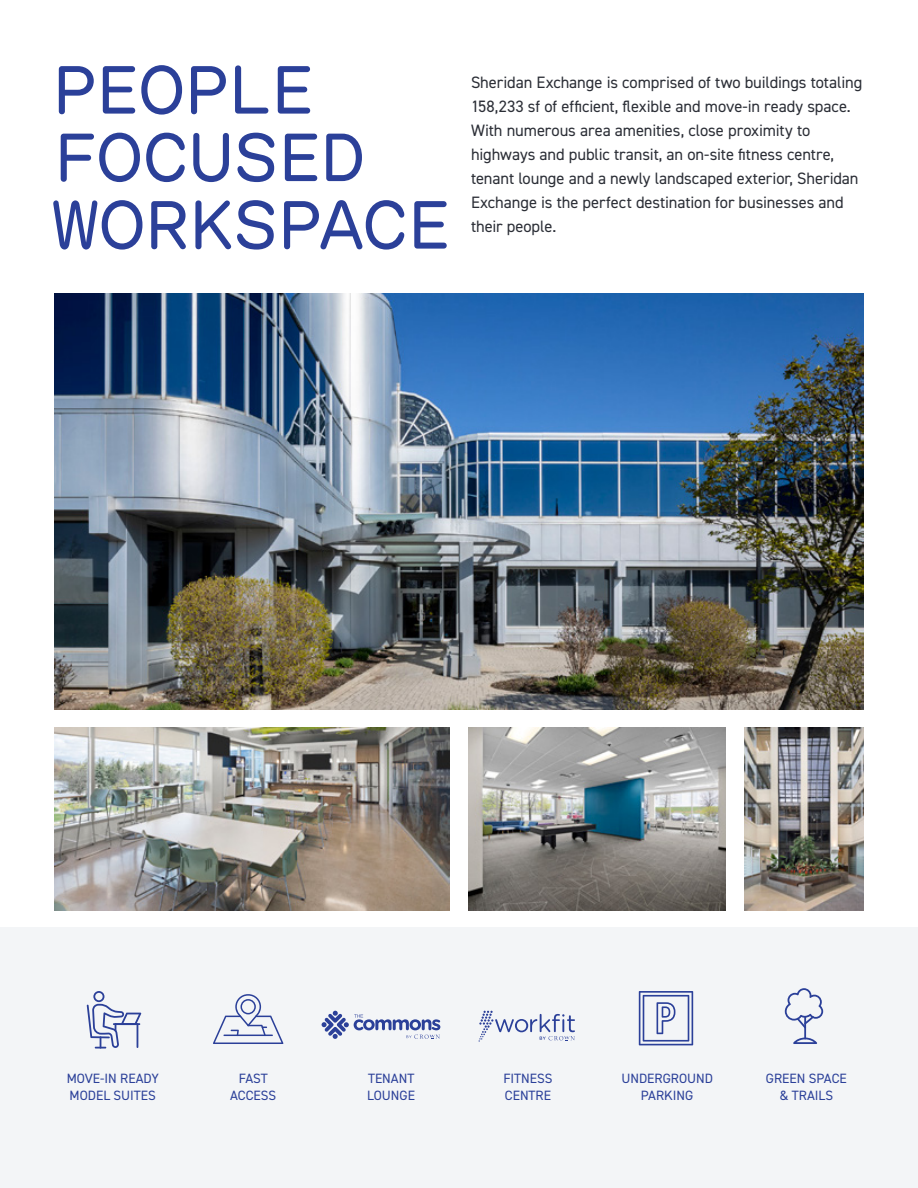
<style>
.page{position:relative;width:918px;height:1188px;background:#fff}
.page>*{position:absolute;margin:0;border:0;box-sizing:border-box;transform-origin:0 0}
.t1{font:67.5px/67.5px "GT Maru Mono Trial";letter-spacing:-.045em;color:#2b4099}
.t2{font:16.5px/24px "DIN2014";letter-spacing:-.005em;color:#2b2e36}
.t3{font:13.5px/16.2px "DIN2014";color:#2b4099}
</style>
<div class="page">
<div style="left:0;top:927px;width:918px;height:261px;background:#f3f5f7"></div>
<img style="left:54px;top:293px;width:810px;height:416px">
<img style="left:54px;top:727px;width:396px;height:183px">
<img style="left:468px;top:727px;width:258px;height:183px">
<img style="left:744px;top:727px;width:120px;height:183px">
<hr style="left:804px;top:1016px;width:2px;height:23px;background:#2b4099">
<svg style="left:785px;top:988px;width:38px;height:40px"></svg>
<svg style="left:793px;top:1038px;width:24px;height:6px"></svg>
<svg style="left:213px;top:994px;width:70px;height:50px"></svg>
<svg style="left:87px;top:991px;width:54px;height:58px"></svg>
<svg style="left:639px;top:991px;width:54px;height:54px"></svg>
<svg style="left:322px;top:1011px;width:118px;height:28px"></svg>
<svg style="left:479px;top:1011px;width:96px;height:31px"></svg>
<h1 class="t1" style="left:52px;top:59px;width:404px">PEOPLE<br>FOCUSED<br>WORKSPACE</h1>
<p class="t2" style="left:471px;top:70px;width:393px">Sheridan Exchange is comprised of two buildings totaling 158,233 sf of efficient, flexible and move-in ready space.<br>With numerous area amenities, close proximity to highways and public transit, an on-site fitness centre, tenant lounge and a newly landscaped exterior, Sheridan Exchange is the perfect destination for businesses and their people.</p>
<p class="t3" style="left:67px;top:1070px;width:94px">MOVE-IN READY<br>MODEL SUITES</p>
<p class="t3" style="left:230px;top:1070px;width:48px;text-align:center">FAST<br>ACCESS</p>
<p class="t3" style="left:367px;top:1070px;width:49px">TENANT<br>LOUNGE</p>
<p class="t3" style="left:621px;top:1070px;width:93px;text-align:center">UNDERGROUND<br>PARKING</p>
<p class="t3" style="left:503px;top:1070px;width:51px">FITNESS<br>CENTRE</p>
<p class="t3" style="left:766px;top:1070px;width:82px;text-align:center">GREEN SPACE &amp; TRAILS</p>
</div>
